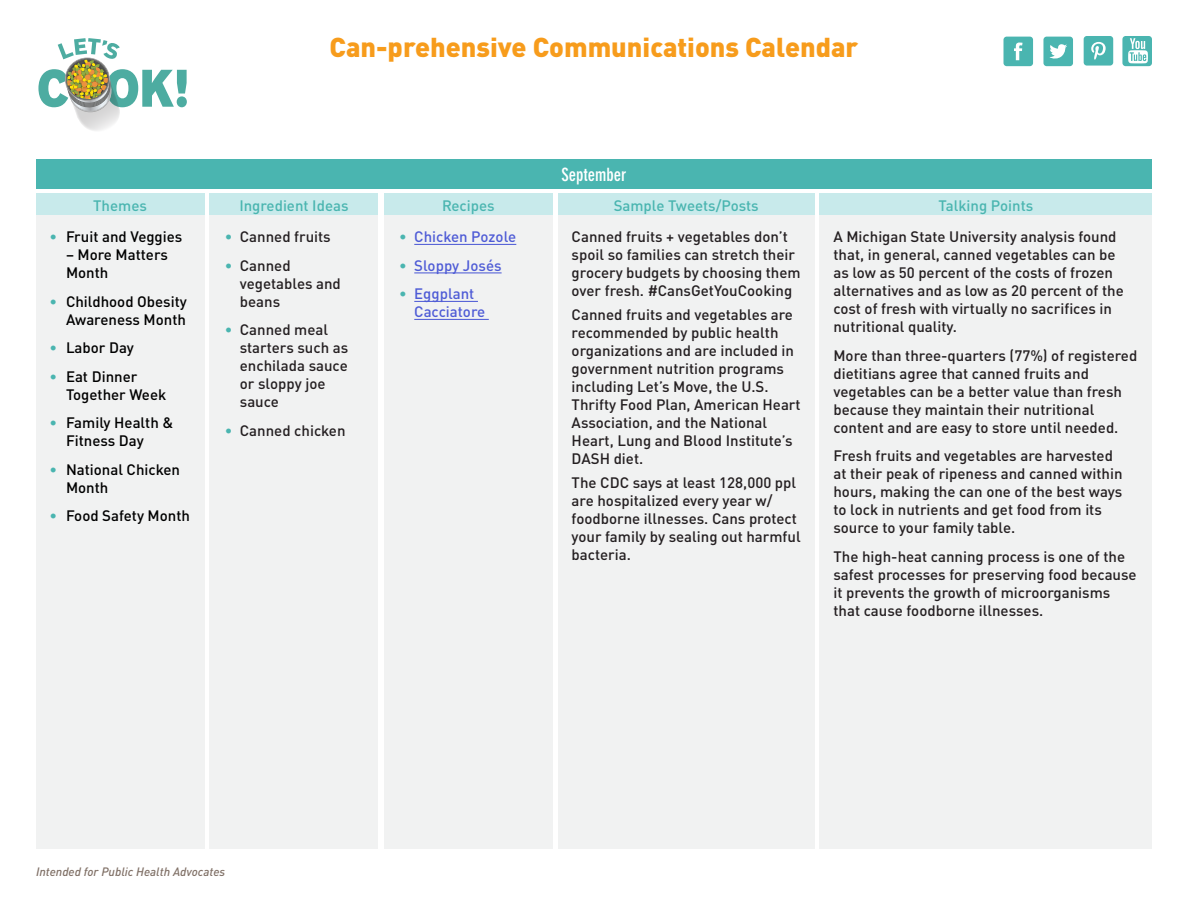
<style>
.page{position:relative;width:1188px;height:918px;background:#fff}
.page>*{position:absolute;margin:0;border:0;box-sizing:border-box;transform-origin:0 0}
.t1{font:900 27px "DINOT";color:#f79c1c}
.t2{font:700 condensed 18px "DIN Neuzeit Grotesk Std";color:#fff}
.t3{font:500 15px/18px "DINOT";color:#241f21}
.t4{font:500 15px/18px "DINOT";color:#000}
.t5{font:500 15px "DINOT";color:#4ab5b0}
.t6{font:500 15px/18px "DINOT";color:#4f5cd6}
.t7{font:italic 500 12px "DINOT";color:#807066}
.s1{color:#4ab5b0}
</style>
<div class="page">
<svg style="left:38px;top:38px;width:149px;height:93px"></svg>
<div style="left:1004px;top:37px;width:29px;height:29px;background:#4ab5b0;border-radius:3px"></div>
<svg style="left:1014px;top:43px;width:9px;height:17px"></svg>
<div style="left:1043px;top:37px;width:30px;height:29px;background:#4ab5b0;border-radius:3px"></div>
<svg style="left:1049px;top:44px;width:18px;height:15px"></svg>
<div style="left:1084px;top:36px;width:29px;height:30px;background:#4ab5b0;border-radius:3px"></div>
<svg style="left:1091px;top:42px;width:15px;height:18px"></svg>
<div style="left:1122px;top:36px;width:30px;height:30px;background:#4ab5b0;border-radius:3px"></div>
<svg style="left:1128px;top:38px;width:20px;height:25px"></svg>
<div style="left:36px;top:159px;width:1116px;height:30px;background:#4ab5b0"></div>
<div style="left:36px;top:194px;width:168px;height:22px;background:#c8eaeb"></div>
<div style="left:36px;top:216px;width:168px;height:633px;background:#f1f2f2"></div>
<div style="left:210px;top:194px;width:168px;height:22px;background:#c8eaeb"></div>
<div style="left:210px;top:216px;width:168px;height:633px;background:#f1f2f2"></div>
<div style="left:384px;top:194px;width:168px;height:22px;background:#c8eaeb"></div>
<div style="left:384px;top:216px;width:168px;height:633px;background:#f1f2f2"></div>
<hr style="left:414px;top:244px;width:102px;height:1px;background:#4f5cd6">
<hr style="left:414px;top:272px;width:88px;height:1px;background:#4f5cd6">
<hr style="left:414px;top:301px;width:64px;height:1px;background:#4f5cd6">
<hr style="left:414px;top:319px;width:75px;height:1px;background:#4f5cd6">
<div style="left:558px;top:194px;width:256px;height:22px;background:#c8eaeb"></div>
<div style="left:558px;top:216px;width:256px;height:633px;background:#f1f2f2"></div>
<div style="left:820px;top:194px;width:332px;height:22px;background:#c8eaeb"></div>
<div style="left:820px;top:216px;width:332px;height:633px;background:#f1f2f2"></div>
<h1 class="t1" style="left:330px;top:29px;width:530px">Can-prehensive Communications Calendar</h1>
<p class="t5" style="left:93px;top:196px;width:55px">Themes</p>
<p class="t4" style="left:50px;top:228px;width:134px"><span class="s1">•</span> Fruit and Veggies</p>
<p class="t4" style="left:66px;top:246px;width:103px">– More Matters<br>Month</p>
<p class="t4" style="left:50px;top:292px;width:139px;text-align:right"><span class="s1">•</span> Childhood Obesity<br>Awareness Month</p>
<p class="t4" style="left:50px;top:339px;width:86px"><span class="s1">•</span> Labor Day</p>
<p class="t4" style="left:66px;top:367px;width:102px;text-indent:-16px"><span class="s1">•</span> Eat Dinner<br>Together Week</p>
<p class="t4" style="left:66px;top:414px;width:109px;text-indent:-16px"><span class="s1">•</span> Family Health &amp;<br>Fitness Day</p>
<p class="t4" style="left:66px;top:460px;width:116px;text-indent:-16px"><span class="s1">•</span> National Chicken<br>Month</p>
<p class="t4" style="left:50px;top:507px;width:142px"><span class="s1">•</span> Food Safety Month</p>
<p class="t5" style="left:239px;top:196px;width:111px">Ingredient Ideas</p>
<p class="t3" style="left:225px;top:228px;width:107px"><span class="s1">•</span> Canned fruits</p>
<p class="t3" style="left:240px;top:256px;width:103px;text-indent:-15px"><span class="s1">•</span> Canned vegetables and beans</p>
<p class="t3" style="left:240px;top:321px;width:110px;text-indent:-15px"><span class="s1">•</span> Canned meal starters such as enchilada sauce or sloppy joe sauce</p>
<p class="t3" style="left:225px;top:421px;width:122px"><span class="s1">•</span> Canned chicken</p>
<p class="t5" style="left:442px;top:196px;width:54px">Recipes</p>
<p class="t6" style="left:399px;top:228px;width:119px"><span class="s1">•</span> Chicken Pozole</p>
<p class="t6" style="left:399px;top:256px;width:104px"><span class="s1">•</span> Sloppy Josés</p>
<p class="t6" style="left:414px;top:285px;width:72px;text-indent:-15px"><span class="s1">•</span> Eggplant<br>Cacciatore</p>
<p class="t2" style="left:562px;top:164px;width:66px">September</p>
<p class="t5" style="left:614px;top:196px;width:146px">Sample Tweets/Posts</p>
<p class="t3" style="left:572px;top:228px;width:231px">Canned fruits + vegetables don’t spoil so families can stretch their grocery budgets by choosing them over fresh. #CansGetYouCooking</p>
<p class="t3" style="left:572px;top:306px;width:231px">Canned fruits and vegetables are recommended by public health organizations and are included in government nutrition programs including Let’s Move, the U.S.<br>Thrifty Food Plan, American Heart<br>Association, and the National<br>Heart, Lung and Blood Institute’s<br>DASH diet.</p>
<p class="t3" style="left:572px;top:474px;width:231px">The CDC says at least 128,000 ppl are hospitalized every year w/ foodborne illnesses. Cans protect your family by sealing out harmful bacteria.</p>
<p class="t5" style="left:939px;top:196px;width:96px">Talking Points</p>
<p class="t3" style="left:833px;top:228px;width:292px">A Michigan State University analysis found that, in general, canned vegetables can be as low as 50 percent of the costs of frozen alternatives and as low as 20 percent of the cost of fresh with virtually no sacrifices in nutritional quality.</p>
<p class="t3" style="left:833px;top:346px;width:305px">More than three-quarters (77%) of registered dietitians agree that canned fruits and vegetables can be a better value than fresh because they maintain their nutritional content and are easy to store until needed.</p>
<p class="t3" style="left:833px;top:447px;width:291px">Fresh fruits and vegetables are harvested at their peak of ripeness and canned within hours, making the can one of the best ways to lock in nutrients and get food from its source to your family table.</p>
<p class="t3" style="left:833px;top:547px;width:305px">The high-heat canning process is one of the safest processes for preserving food because it prevents the growth of microorganisms that cause foodborne illnesses.</p>
<p class="t7" style="left:36px;top:864px;width:191px">Intended for Public Health Advocates</p>
</div>
